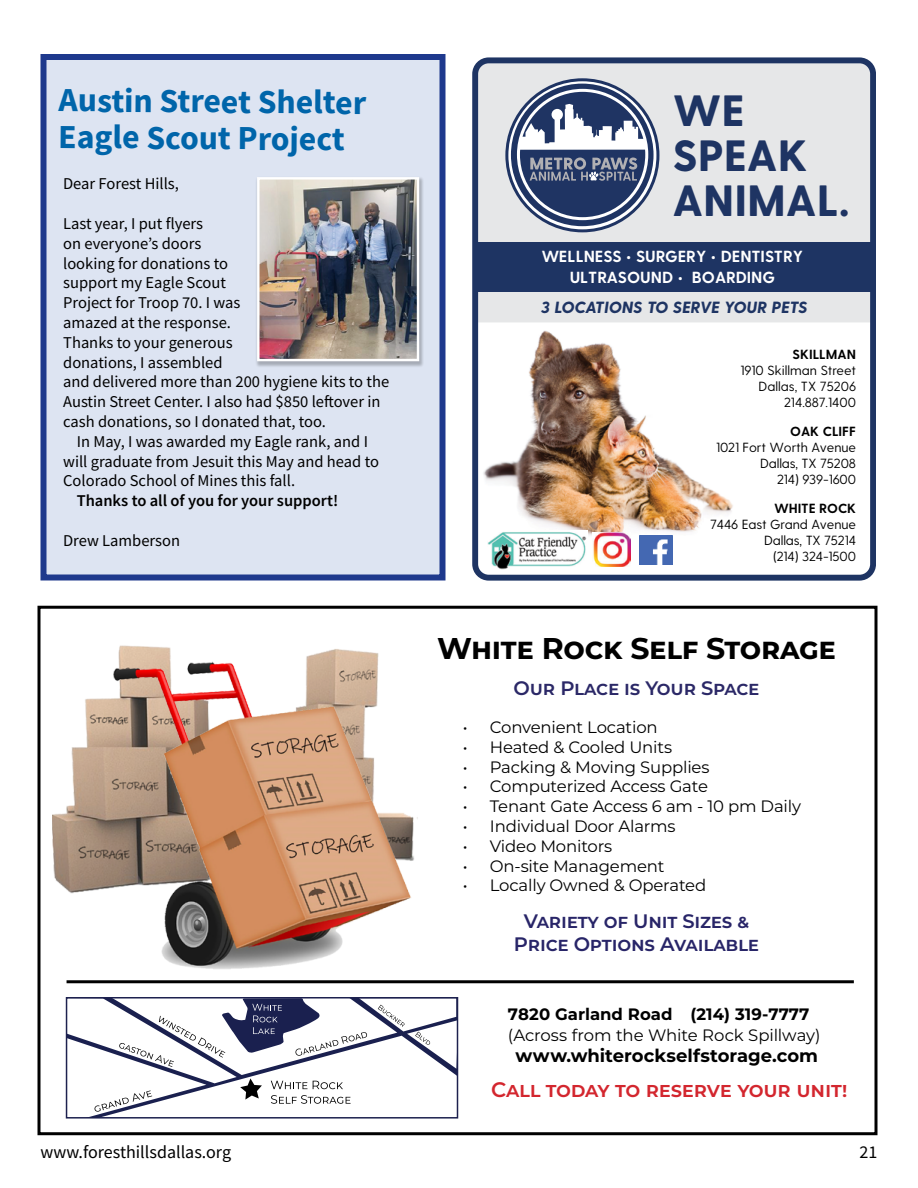
<style>
.page{position:relative;width:918px;height:1188px;background:#fff}
.page>*{position:absolute;margin:0;border:0;box-sizing:border-box;transform-origin:0 0}
.t1{font:800 43.8px/44.8px "Greycliff CF";color:#1e3463}
.t2{font:700 33.75px/36.8px "Source Sans Pro";letter-spacing:-.01em;color:#0065aa}
.t3{font:700 30px "Montserrat";letter-spacing:-.01em;color:#000}
.t4{font:600 21px "Montserrat";letter-spacing:-.01em;color:#d3262e}
.t5{font:600 19.5px/23.4px "Montserrat";letter-spacing:-.01em;color:#282568;text-align:center}
.t6{font:600 19.5px "Montserrat";letter-spacing:-.01em;color:#2b2867}
.t7{font:700 18px "Montserrat";color:#000}
.t8{font:18px "Source Sans Pro";color:#000}
.t9{font:16.5px/19.8px "Source Sans Pro";color:#000}
.t10{font:16.5px "Montserrat";letter-spacing:-.01em;color:#000}
.t11{font:600 16.5px "Source Sans Pro";color:#000}
.t12{font:700 16.5px "Montserrat";letter-spacing:.005em;color:#000}
.t13{font:italic 800 16.2px "Greycliff CF";color:#1e3463}
.t14{font:700 16.05px/21.5px "Greycliff CF";color:#fff;text-align:center}
.t15{font:13.2px/15.9px "Greycliff CF";letter-spacing:-.01em;color:#000;text-align:right}
.t16{font:700 13.2px "Greycliff CF";color:#000}
</style>
<div class="page">
<div style="left:40px;top:54px;width:406px;height:526px;background:#dde4f2;border:6px solid #1e398d"></div>
<img style="left:52px;top:698px;width:51px;height:196px">
<img style="left:103px;top:645px;width:315px;height:324px">
<svg style="left:69px;top:1000px;width:386px;height:116px"></svg>
<div style="left:66px;top:997px;width:392px;height:122px;border:2px solid #1d214f"></div>
<hr style="left:67px;top:980px;width:787px;height:3px;background:#000">
<div style="left:38px;top:606px;width:840px;height:529px;border:3px solid #000"></div>
<div style="left:256px;top:177px;width:168px;height:191px;background:#000;opacity:.25"></div>
<img style="left:260px;top:180px;width:156px;height:178px">
<div style="left:257px;top:177px;width:162px;height:184px;border:2px solid #fff"></div>
<img style="left:483px;top:330px;width:250px;height:212px">
<div style="left:480px;top:64px;width:389px;height:258px;background:#e6e7e8"></div>
<div style="left:475px;top:243px;width:399px;height:49px;background:#1e3463"></div>
<img style="left:592px;top:533px;width:38px;height:33px">
<img style="left:640px;top:535px;width:32px;height:30px">
<img style="left:488px;top:530px;width:99px;height:40px">
<svg style="left:505px;top:78px;width:154px;height:154px"></svg>
<div style="left:473px;top:57px;width:403px;height:523px;border:6px solid #1e3463;border-radius:14px"></div>
<h2 class="t2" style="left:58px;top:82px;width:309px">Austin Street Shelter<br>Eagle Scout Project</h2>
<p class="t9" style="left:63px;top:174px;width:117px">Dear Forest Hills,</p>
<p class="t9" style="left:63px;top:214px;width:328px">Last year, I put flyers<br>on everyone’s doors<br>looking for donations to<br>support my Eagle Scout<br>Project for Troop 70. I was<br>amazed at the response.<br>Thanks to your generous<br>donations, I assembled<br>and delivered more than 200 hygiene kits to the<br>Austin Street Center. I also had $850 leftover in cash donations, so I donated that, too.</p>
<p class="t9" style="left:63px;top:431px;width:317px;text-indent:13px">In May, I was awarded my Eagle rank, and I will graduate from Jesuit this May and head to<br>Colorado School of Mines this fall.</p>
<p class="t11" style="left:77px;top:490px;width:263px">Thanks to all of you for your support!</p>
<p class="t9" style="left:63px;top:530px;width:118px">Drew Lamberson</p>
<h1 class="t1" style="left:672px;top:90px;width:179px">WE<br>SPEAK<br>ANIMAL.</h1>
<p class="t14" style="left:542px;top:246px;width:263px">WELLNESS • SURGERY • DENTISTRY<br>ULTRASOUND • BOARDING</p>
<p class="t13" style="left:541px;top:298px;width:268px">3 LOCATIONS TO SERVE YOUR PETS</p>
<p class="t16" style="left:793px;top:347px;width:65px">SKILLMAN</p>
<p class="t15" style="left:740px;top:363px;width:117px">1910 Skillman Street<br>Dallas, TX 75206<br>214.887.1400</p>
<p class="t16" style="left:790px;top:424px;width:67px">OAK CLIFF</p>
<p class="t15" style="left:716px;top:440px;width:141px">1021 Fort Worth Avenue<br>Dallas, TX 75208<br>214) 939-1600</p>
<p class="t16" style="left:774px;top:501px;width:83px">WHITE ROCK</p>
<p class="t15" style="left:710px;top:517px;width:147px">7446 East Grand Avenue<br>Dallas, TX 75214<br>(214) 324-1500</p>
<h3 class="t3" style="left:437px;top:627px;width:400px">White Rock Self Storage</h3>
<p class="t6" style="left:514px;top:674px;width:247px">Our Place is Your Space</p>
<p class="t10" style="left:463px;top:716px;width:196px">• Convenient Location</p>
<p class="t10" style="left:463px;top:736px;width:211px">• Heated &amp; Cooled Units</p>
<p class="t10" style="left:463px;top:755px;width:248px">• Packing &amp; Moving Supplies</p>
<p class="t10" style="left:463px;top:775px;width:247px">• Computerized Access Gate</p>
<p class="t10" style="left:463px;top:795px;width:340px">• Tenant Gate Access 6 am - 10 pm Daily</p>
<p class="t10" style="left:463px;top:815px;width:214px">• Individual Door Alarms</p>
<p class="t10" style="left:463px;top:835px;width:151px">• Video Monitors</p>
<p class="t10" style="left:463px;top:854px;width:203px">• On-site Management</p>
<p class="t10" style="left:463px;top:874px;width:245px">• Locally Owned &amp; Operated</p>
<p class="t5" style="left:514px;top:908px;width:247px">Variety of Unit Sizes &amp;<br>Price Options Available</p>
<p class="t12" style="left:508px;top:1002px;width:166px">7820 Garland Road</p>
<p class="t10" style="left:508px;top:1024px;width:314px">(Across from the White Rock Spillway)</p>
<p class="t7" style="left:515px;top:1042px;width:304px">www.whiterockselfstorage.com</p>
<p class="t12" style="left:690px;top:1002px;width:121px">(214) 319-7777</p>
<p class="t4" style="left:491px;top:1074px;width:358px">Call today to reserve your unit!</p>
<p class="t8" style="left:40px;top:1141px;width:192px">www.foresthillsdallas.org</p>
<p class="t8" style="left:860px;top:1141px;width:19px">21</p>
</div>
